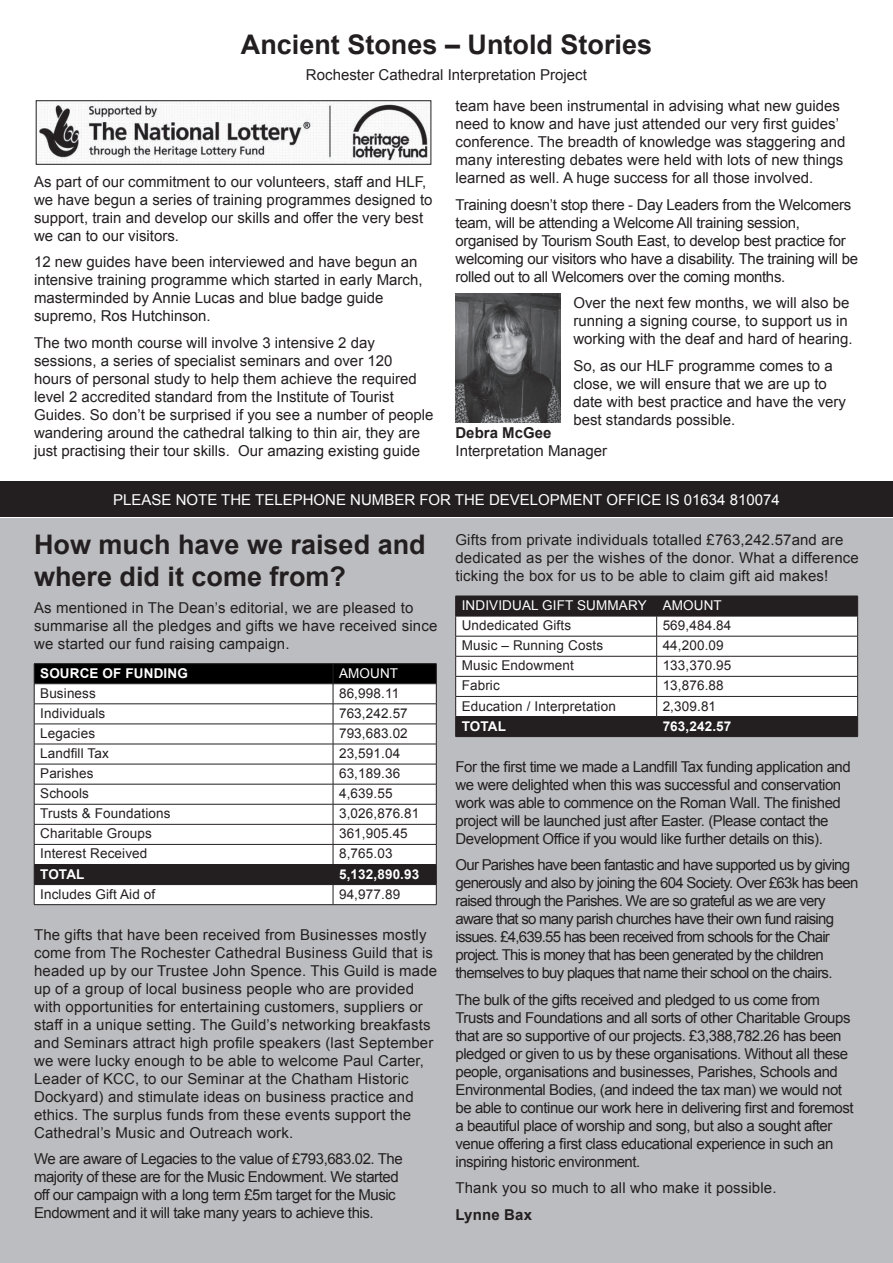
<style>
.page{position:relative;width:893px;height:1263px;background:#fff}
.page>*{position:absolute;margin:0;border:0;box-sizing:border-box;transform-origin:0 0}
.article_header{font:700 27px/32.4px "Arial";color:#231f20}
.body_copy{font:15px/18px "Arial";color:#231f20}
.body_copy-2{font:15px/18px "Arial";letter-spacing:-.03em;color:#231f20}
.body_copy-3{font:15px/18px "Arial";letter-spacing:-.05em;color:#231f20}
.body_copy-4{font:15px/18px "Arial";letter-spacing:-.02em;color:#231f20}
.body_copy-5{font:15px "Arial";color:#fff}
.body_copy-6{font:700 15px "Arial";letter-spacing:.01em;color:#231f20}
.body_copy-7{font:13.5px "Arial";letter-spacing:.01em;color:#231f20}
.body_copy-8{font:700 13.5px "Arial";letter-spacing:.01em;color:#fff}
.body_copy-9{font:13.5px "Arial";letter-spacing:.01em;color:#fff}
.s1{font-weight:700}
</style>
<div class="page">
<div style="left:0;top:518px;width:893px;height:745px;background:#bcbdc0"></div>
<div style="left:0;top:481px;width:893px;height:35px;background:#231f20"></div>
<img style="left:38px;top:102px;width:391px;height:61px">
<div style="left:36px;top:100px;width:395px;height:65px;border:1px solid #231f20"></div>
<hr style="left:34px;top:663px;width:299px;height:1px;background:#231f20">
<hr style="left:333px;top:663px;width:103px;height:1px;background:#231f20">
<svg style="left:34px;top:664px;width:403px;height:240px;background:#cdcdcd"></svg>
<hr style="left:34px;top:904px;width:299px;height:1px;background:#231f20">
<hr style="left:333px;top:904px;width:103px;height:1px;background:#231f20">
<svg style="left:455px;top:596px;width:403px;height:140px;background:#b7b6b6"></svg>
<hr style="left:455px;top:736px;width:202px;height:1px;background:#231f20">
<hr style="left:657px;top:736px;width:201px;height:1px;background:#231f20">
<img style="left:456px;top:294px;width:105px;height:129px">
<p class="article_header" style="left:241px;top:29px;width:413px">Ancient Stones – Untold Stories</p>
<p class="body_copy" style="left:306px;top:66px;width:282px">Rochester Cathedral Interpretation Project</p>
<p class="body_copy" style="left:455px;top:97px;width:391px">team have been instrumental in advising what new guides need to know and have just attended our very first guides’ conference. The breadth of knowledge was staggering and many interesting debates were held with lots of new things learned as well. A huge success for all those involved.</p>
<p class="body_copy-4" style="left:455px;top:196px;width:404px">Training doesn’t stop there - Day Leaders from the Welcomers team, will be attending a Welcome All training session, organised by Tourism South East, to develop best practice for welcoming our visitors who have a disability. The training will be rolled out to all Welcomers over the coming months.</p>
<p class="body_copy" style="left:573px;top:294px;width:281px">Over the next few months, we will also be running a signing course, to support us in working with the deaf and hard of hearing.</p>
<p class="body_copy" style="left:573px;top:357px;width:274px">So, as our HLF programme comes to a close, we will ensure that we are up to date with best practice and have the very best standards possible.</p>
<p class="body_copy" style="left:455px;top:424px;width:153px"><span class="s1">Debra McGee<br></span>Interpretation Manager</p>
<p class="body_copy-5" style="left:113px;top:490px;width:668px">PLEASE NOTE THE TELEPHONE NUMBER FOR THE DEVELOPMENT OFFICE IS 01634 810074</p>
<p class="body_copy" style="left:34px;top:173px;width:400px">As part of our commitment to our volunteers, staff and HLF, we have begun a series of training programmes designed to support, train and develop our skills and offer the very best we can to our visitors.</p>
<p class="body_copy" style="left:34px;top:253px;width:390px">12 new guides have been interviewed and have begun an intensive training programme which started in early March, masterminded by Annie Lucas and blue badge guide supremo, Ros Hutchinson.</p>
<p class="body_copy" style="left:34px;top:334px;width:401px">The two month course will involve 3 intensive 2 day sessions, a series of specialist seminars and over 120 hours of personal study to help them achieve the required level 2 accredited standard from the Institute of Tourist Guides. So don’t be surprised if you see a number of people wandering around the cathedral talking to thin air, they are just practising their tour skills. Our amazing existing guide</p>
<p class="article_header" style="left:34px;top:529px;width:393px">How much have we raised and where did it come from?</p>
<p class="body_copy" style="left:34px;top:599px;width:405px">As mentioned in The Dean’s editorial, we are pleased to summarise all the pledges and gifts we have received since we started our fund raising campaign.</p>
<p class="body_copy-8" style="left:40px;top:664px;width:149px">SOURCE OF FUNDING</p>
<p class="body_copy-9" style="left:339px;top:664px;width:61px">AMOUNT</p>
<p class="body_copy-7" style="left:40px;top:684px;width:57px">Business</p>
<p class="body_copy-7" style="left:339px;top:684px;width:62px">86,998.11</p>
<p class="body_copy-7" style="left:40px;top:704px;width:67px">Individuals</p>
<p class="body_copy-7" style="left:339px;top:704px;width:70px">763,242.57</p>
<p class="body_copy-7" style="left:40px;top:724px;width:56px">Legacies</p>
<p class="body_copy-7" style="left:339px;top:724px;width:70px">793,683.02</p>
<p class="body_copy-7" style="left:40px;top:744px;width:70px">Landfill Tax</p>
<p class="body_copy-7" style="left:339px;top:744px;width:63px">23,591.04</p>
<p class="body_copy-7" style="left:40px;top:764px;width:55px">Parishes</p>
<p class="body_copy-7" style="left:339px;top:764px;width:63px">63,189.36</p>
<p class="body_copy-7" style="left:40px;top:785px;width:50px">Schools</p>
<p class="body_copy-7" style="left:339px;top:785px;width:55px">4,639.55</p>
<p class="body_copy-7" style="left:40px;top:805px;width:132px">Trusts &amp; Foundations</p>
<p class="body_copy-7" style="left:339px;top:805px;width:82px">3,026,876.81</p>
<p class="body_copy-7" style="left:40px;top:825px;width:113px">Charitable Groups</p>
<p class="body_copy-7" style="left:339px;top:825px;width:70px">361,905.45</p>
<p class="body_copy-7" style="left:40px;top:845px;width:109px">Interest Received</p>
<p class="body_copy-7" style="left:339px;top:845px;width:55px">8,765.03</p>
<p class="body_copy-8" style="left:40px;top:865px;width:46px">TOTAL</p>
<p class="body_copy-8" style="left:339px;top:865px;width:82px">5,132,890.93</p>
<p class="body_copy-7" style="left:40px;top:885px;width:117px">Includes Gift Aid of</p>
<p class="body_copy-7" style="left:339px;top:885px;width:63px">94,977.89</p>
<p class="body_copy" style="left:34px;top:926px;width:405px">The gifts that have been received from Businesses mostly come from The Rochester Cathedral Business Guild that is headed up by our Trustee John Spence. This Guild is made up of a group of local business people who are provided with opportunities for entertaining customers, suppliers or staff in a unique setting. The Guild’s networking breakfasts and Seminars attract high profile speakers (last September we were lucky enough to be able to welcome Paul Carter, Leader of KCC, to our Seminar at the Chatham Historic Dockyard) and stimulate ideas on business practice and ethics. The surplus funds from these events support the Cathedral’s Music and Outreach work.</p>
<p class="body_copy-2" style="left:34px;top:1150px;width:370px">We are aware of Legacies to the value of £793,683.02. The majority of these are for the Music Endowment. We started off our campaign with a long term £5m target for the Music Endowment and it will take many years to achieve this.</p>
<p class="body_copy" style="left:455px;top:531px;width:405px">Gifts from private individuals totalled £763,242.57and are dedicated as per the wishes of the donor. What a difference ticking the box for us to be able to claim gift aid makes!</p>
<p class="body_copy-9" style="left:462px;top:596px;width:187px">INDIVIDUAL GIFT SUMMARY</p>
<p class="body_copy-9" style="left:663px;top:596px;width:61px">AMOUNT</p>
<p class="body_copy-7" style="left:462px;top:617px;width:111px">Undedicated Gifts</p>
<p class="body_copy-7" style="left:663px;top:617px;width:70px">569,484.84</p>
<p class="body_copy-7" style="left:462px;top:637px;width:143px">Music – Running Costs</p>
<p class="body_copy-7" style="left:663px;top:637px;width:63px">44,200.09</p>
<p class="body_copy-7" style="left:462px;top:657px;width:114px">Music Endowment</p>
<p class="body_copy-7" style="left:663px;top:657px;width:70px">133,370.95</p>
<p class="body_copy-7" style="left:462px;top:677px;width:40px">Fabric</p>
<p class="body_copy-7" style="left:663px;top:677px;width:63px">13,876.88</p>
<p class="body_copy-7" style="left:462px;top:697px;width:156px">Education / Interpretation</p>
<p class="body_copy-7" style="left:663px;top:697px;width:55px">2,309.81</p>
<p class="body_copy-8" style="left:462px;top:717px;width:46px">TOTAL</p>
<p class="body_copy-8" style="left:663px;top:717px;width:70px">763,242.57</p>
<p class="body_copy-2" style="left:455px;top:758px;width:397px">For the first time we made a Landfill Tax funding application and we were delighted when this was successful and conservation work was able to commence on the Roman Wall. The finished project will be launched just after Easter. (Please contact the Development Office if you would like further details on this).</p>
<p class="body_copy-3" style="left:455px;top:856px;width:404px">Our Parishes have been fantastic and have supported us by giving generously and also by joining the 604 Society. Over £63k has been raised through the Parishes. We are so grateful as we are very aware that so many parish churches have their own fund raising issues. £4,639.55 has been received from schools for the Chair project. This is money that has been generated by the children themselves to buy plaques that name their school on the chairs.</p>
<p class="body_copy-2" style="left:455px;top:991px;width:400px">The bulk of the gifts received and pledged to us come from Trusts and Foundations and all sorts of other Charitable Groups that are so supportive of our projects. £3,388,782.26 has been pledged or given to us by these organisations. Without all these people, organisations and businesses, Parishes, Schools and Environmental Bodies, (and indeed the tax man) we would not be able to continue our work here in delivering first and foremost a beautiful place of worship and song, but also a sought after venue offering a first class educational experience in such an inspiring historic environment.</p>
<p class="body_copy" style="left:455px;top:1179px;width:323px">Thank you so much to all who make it possible.</p>
<p class="body_copy-6" style="left:455px;top:1205px;width:78px">Lynne Bax</p>
</div>
